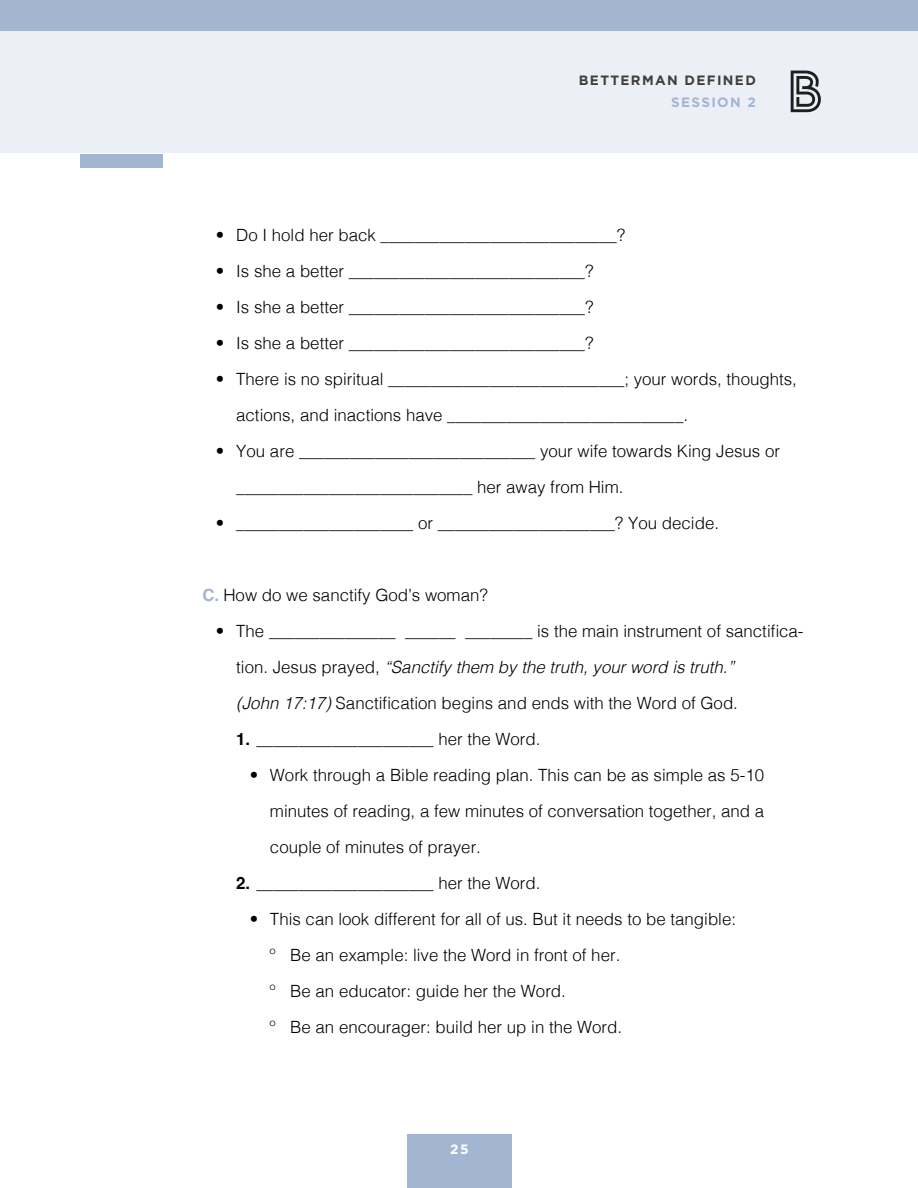
<style>
.page{position:relative;width:918px;height:1188px;background:#fff}
.page>*{position:absolute;margin:0;border:0;box-sizing:border-box;transform-origin:0 0}
.t1{font:300 16.8px/36px "Helvetica";color:#000}
.t2{font:700 13.5px "Gotham";letter-spacing:.1em;color:#423d3b}
.t3{font:700 13.5px "Gotham";letter-spacing:.1em;color:#a2b6d1}
.t4{font:700 13.5px "Gotham";color:#fff}
.s1{font-weight:700;color:#a2b6d1}
.s2{font-style:italic}
.s3{font-weight:700}
</style>
<div class="page">
<div style="left:80px;top:154px;width:82px;height:14px;background:#a2b6d1"></div>
<div style="left:0;top:0;width:918px;height:153px;background:#ecf0f6"></div>
<svg style="left:791px;top:71px;width:30px;height:41px"></svg>
<div style="left:0;top:0;width:918px;height:30px;background:#a2b6d1"></div>
<div style="left:407px;top:1134px;width:105px;height:54px;background:#a2b6d1"></div>
<p class="t2" style="left:579px;top:71px;width:179px">BETTERMAN DEFINED</p>
<p class="t3" style="left:671px;top:93px;width:86px">SESSION 2</p>
<p class="t1" style="left:216px;top:216px;width:411px">• Do I hold her back ____________________________?</p>
<p class="t1" style="left:216px;top:252px;width:379px">• Is she a better ____________________________?</p>
<p class="t1" style="left:216px;top:288px;width:379px">• Is she a better ____________________________?</p>
<p class="t1" style="left:216px;top:324px;width:379px">• Is she a better ____________________________?</p>
<p class="t1" style="left:236px;top:360px;width:562px;text-indent:-20px">• There is no spiritual ____________________________; your words, thoughts, actions, and inactions have ____________________________.</p>
<p class="t1" style="left:236px;top:432px;width:545px;text-indent:-20px">• You are ____________________________ your wife towards King Jesus or ____________________________ her away from Him.</p>
<p class="t1" style="left:216px;top:504px;width:505px">• _____________________ or _____________________? You decide.</p>
<p class="t1" style="left:202px;top:576px;width:287px"><span class="s1">C.</span> How do we sanctify God’s woman?</p>
<p class="t1" style="left:236px;top:612px;width:569px;text-indent:-20px">• The _______________ ______ ________ is the main instrument of sanctifica&shy;tion. Jesus prayed, <span class="s2">“Sanctify them by the truth, your word is truth.”<br>(John 17:17)</span> Sanctification begins and ends with the Word of God.</p>
<p class="t1" style="left:236px;top:720px;width:306px"><span class="s3">1.</span> _____________________ her the Word.</p>
<p class="t1" style="left:270px;top:756px;width:496px;text-align:justify;text-indent:-20px">• Work through a Bible reading plan. This can be as simple as 5-10 minutes of reading, a few minutes of conversation together, and a couple of minutes of prayer.</p>
<p class="t1" style="left:236px;top:864px;width:306px"><span class="s3">2.</span> _____________________ her the Word.</p>
<p class="t1" style="left:270px;top:900px;width:468px;text-indent:-20px">• This can look different for all of us. But it needs to be tangible: º Be an example: live the Word in front of her.<br>º Be an educator: guide her the Word.<br>º Be an encourager: build her up in the Word.</p>
<p class="t4" style="left:450px;top:1140px;width:20px">25</p>
</div>
